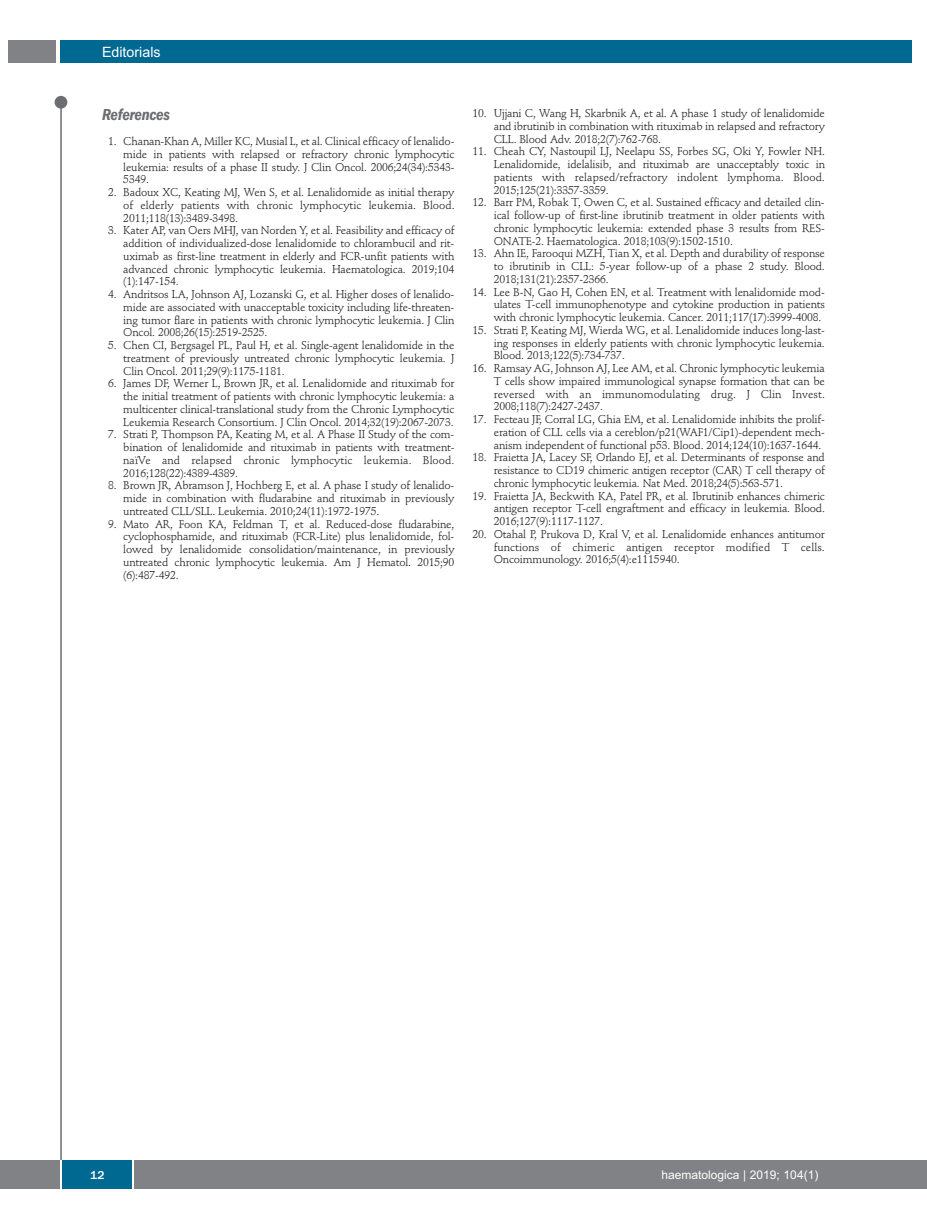
<style>
.page{position:relative;width:927px;height:1225px;background:#fff}
.page>*{position:absolute;margin:0;border:0;box-sizing:border-box;transform-origin:0 0}
.t1{font:italic 600 condensed 16.5px "Franklin Gothic";letter-spacing:-.015em;color:#6c6d70}
.t2{font:14.25px "Arial";color:#fff}
.t3{font:12px "Arial";color:#fff}
.t4{font:500 12px "Franklin Gothic";color:#fff}
.t5{font:11.25px/12.8px "Stempel Schneidler";letter-spacing:-.015em;color:#231f20;text-align:justify}
</style>
<div class="page">
<div style="left:911px;top:1160px;width:16px;height:28px;background:#808285"></div>
<div style="left:60px;top:40px;width:852px;height:22px;background:#006991"></div>
<div style="left:9px;top:40px;width:47px;height:22px;background:#808285"></div>
<div style="left:0;top:1160px;width:911px;height:28px;background:#808285"></div>
<div style="left:62px;top:1160px;width:71px;height:28px;background:#006991"></div>
<hr style="left:60px;top:1160px;width:2px;height:28px;background:#fff">
<svg style="left:133px;top:1160px;width:1px;height:28px"></svg>
<div style="left:55px;top:96px;width:12px;height:13px;background:#6c6d70;border-radius:50%"></div>
<hr style="left:60px;top:99px;width:2px;height:1061px;background:#6c6d70">
<p class="t2" style="left:102px;top:44px;width:60px">Editorials</p>
<h1 class="t1" style="left:102px;top:108px;width:70px">References</h1>
<p class="t5" style="left:123px;top:136px;width:333px;text-indent:-15px">1. Chanan-Khan A, Miller KC, Musial L, et al. Clinical efficacy of lenalido&shy;mide in patients with relapsed or refractory chronic lymphocytic leukemia: results of a phase II study. J Clin Oncol. 2006;24(34):5343- 5349.</p>
<p class="t5" style="left:123px;top:187px;width:333px;text-indent:-15px">2. Badoux XC, Keating MJ, Wen S, et al. Lenalidomide as initial therapy of elderly patients with chronic lymphocytic leukemia. Blood.<br>2011;118(13):3489-3498.</p>
<p class="t5" style="left:123px;top:225px;width:333px;text-indent:-15px">3. Kater AP, van Oers MHJ, van Norden Y, et al. Feasibility and efficacy of addition of individualized-dose lenalidomide to chlorambucil and rit&shy;uximab as first-line treatment in elderly and FCR-unfit patients with advanced chronic lymphocytic leukemia. Haematologica. 2019;104 (1):147-154.</p>
<p class="t5" style="left:123px;top:289px;width:333px;text-indent:-15px">4. Andritsos LA, Johnson AJ, Lozanski G, et al. Higher doses of lenalido&shy;mide are associated with unacceptable toxicity including life-threaten&shy;ing tumor flare in patients with chronic lymphocytic leukemia. J Clin Oncol. 2008;26(15):2519-2525.</p>
<p class="t5" style="left:123px;top:340px;width:333px;text-indent:-15px">5. Chen CI, Bergsagel PL, Paul H, et al. Single-agent lenalidomide in the treatment of previously untreated chronic lymphocytic leukemia. J Clin Oncol. 2011;29(9):1175-1181.</p>
<p class="t5" style="left:123px;top:378px;width:333px;text-indent:-15px">6. James DF, Werner L, Brown JR, et al. Lenalidomide and rituximab for the initial treatment of patients with chronic lymphocytic leukemia: a multicenter clinical-translational study from the Chronic Lymphocytic Leukemia Research Consortium. J Clin Oncol. 2014;32(19):2067-2073.</p>
<p class="t5" style="left:123px;top:429px;width:333px;text-indent:-15px">7. Strati P, Thompson PA, Keating M, et al. A Phase II Study of the com&shy;bination of lenalidomide and rituximab in patients with treatment&shy;naïVe and relapsed chronic lymphocytic leukemia. Blood.<br>2016;128(22):4389-4389.</p>
<p class="t5" style="left:123px;top:480px;width:333px;text-indent:-15px">8. Brown JR, Abramson J, Hochberg E, et al. A phase I study of lenalido&shy;mide in combination with fludarabine and rituximab in previously untreated CLL/SLL. Leukemia. 2010;24(11):1972-1975.</p>
<p class="t5" style="left:123px;top:518px;width:333px;text-indent:-15px">9. Mato AR, Foon KA, Feldman T, et al. Reduced-dose fludarabine, cyclophosphamide, and rituximab (FCR-Lite) plus lenalidomide, fol&shy;lowed by lenalidomide consolidation/maintenance, in previously untreated chronic lymphocytic leukemia. Am J Hematol. 2015;90 (6):487-492.</p>
<p class="t5" style="left:494px;top:108px;width:333px;text-indent:-21px">10. Ujjani C, Wang H, Skarbnik A, et al. A phase 1 study of lenalidomide and ibrutinib in combination with rituximab in relapsed and refractory CLL. Blood Adv. 2018;2(7):762-768.</p>
<p class="t5" style="left:494px;top:146px;width:333px;text-indent:-21px">11. Cheah CY, Nastoupil LJ, Neelapu SS, Forbes SG, Oki Y, Fowler NH.<br>Lenalidomide, idelalisib, and rituximab are unacceptably toxic in patients with relapsed/refractory indolent lymphoma. Blood.<br>2015;125(21):3357-3359.</p>
<p class="t5" style="left:494px;top:197px;width:333px;text-indent:-21px">12. Barr PM, Robak T, Owen C, et al. Sustained efficacy and detailed clin&shy;ical follow-up of first-line ibrutinib treatment in older patients with chronic lymphocytic leukemia: extended phase 3 results from RES-ONATE-2. Haematologica. 2018;103(9):1502-1510.</p>
<p class="t5" style="left:494px;top:248px;width:333px;text-indent:-21px">13. Ahn IE, Farooqui MZH, Tian X, et al. Depth and durability of response to ibrutinib in CLL: 5-year follow-up of a phase 2 study. Blood.<br>2018;131(21):2357-2366.</p>
<p class="t5" style="left:494px;top:286px;width:333px;text-indent:-21px">14. Lee B-N, Gao H, Cohen EN, et al. Treatment with lenalidomide mod&shy;ulates T-cell immunophenotype and cytokine production in patients with chronic lymphocytic leukemia. Cancer. 2011;117(17):3999-4008.</p>
<p class="t5" style="left:494px;top:325px;width:333px;text-indent:-21px">15. Strati P, Keating MJ, Wierda WG, et al. Lenalidomide induces long-last&shy;ing responses in elderly patients with chronic lymphocytic leukemia.<br>Blood. 2013;122(5):734-737.</p>
<p class="t5" style="left:494px;top:363px;width:333px;text-indent:-21px">16. Ramsay AG, Johnson AJ, Lee AM, et al. Chronic lymphocytic leukemia T cells show impaired immunological synapse formation that can be reversed with an immunomodulating drug. J Clin Invest.<br>2008;118(7):2427-2437.</p>
<p class="t5" style="left:494px;top:414px;width:332px;text-indent:-21px">17. Fecteau JF, Corral LG, Ghia EM, et al. Lenalidomide inhibits the prolif&shy;eration of CLL cells via a cereblon/p21(WAF1/Cip1)-dependent mech&shy;anism independent of functional p53. Blood. 2014;124(10):1637-1644.</p>
<p class="t5" style="left:494px;top:452px;width:333px;text-indent:-21px">18. Fraietta JA, Lacey SF, Orlando EJ, et al. Determinants of response and resistance to CD19 chimeric antigen receptor (CAR) T cell therapy of chronic lymphocytic leukemia. Nat Med. 2018;24(5):563-571.</p>
<p class="t5" style="left:494px;top:490px;width:333px;text-indent:-21px">19. Fraietta JA, Beckwith KA, Patel PR, et al. Ibrutinib enhances chimeric antigen receptor T-cell engraftment and efficacy in leukemia. Blood.<br>2016;127(9):1117-1127.</p>
<p class="t5" style="left:494px;top:528px;width:333px;text-indent:-21px">20. Otahal P, Prukova D, Kral V, et al. Lenalidomide enhances antitumor functions of chimeric antigen receptor modified T cells.<br>Oncoimmunology. 2016;5(4):e1115940.</p>
<p class="t4" style="left:90px;top:1167px;width:16px">12</p>
<p class="t3" style="left:661px;top:1167px;width:158px">haematologica | 2019; 104(1)</p>
</div>
